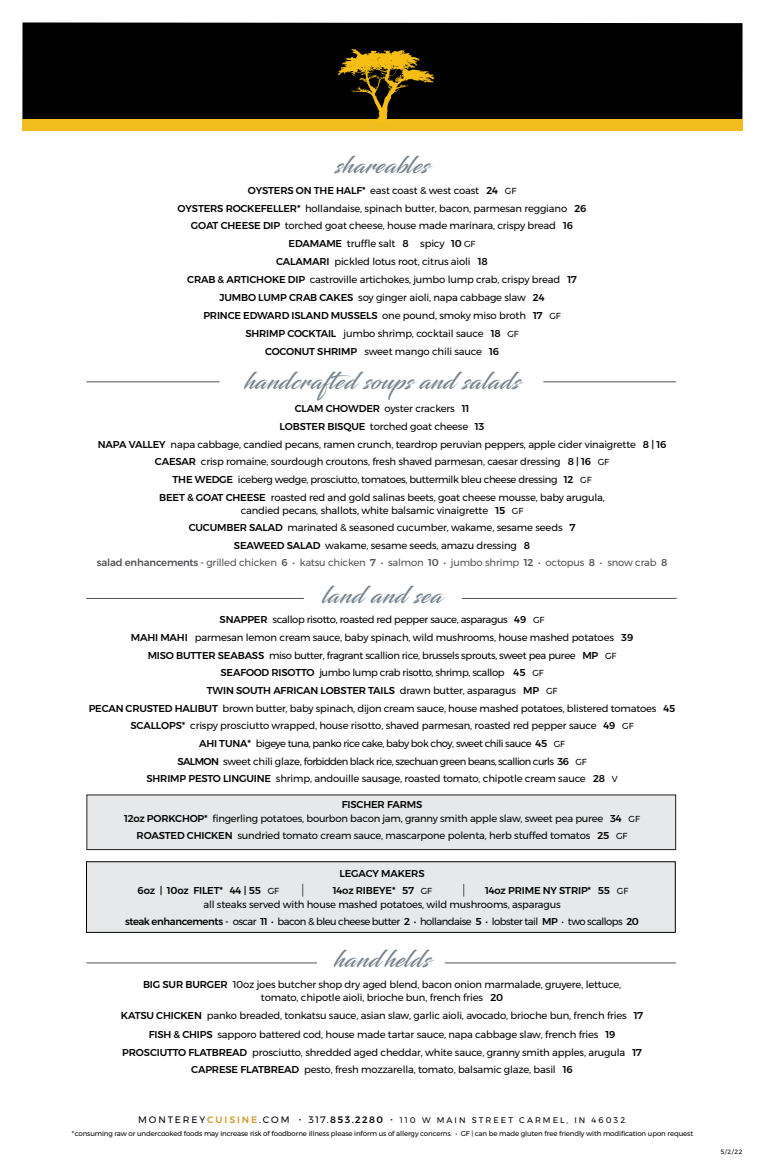
<style>
.page{position:relative;width:765px;height:1170px;background:#fff}
.page>*{position:absolute;margin:0;border:0;box-sizing:border-box;transform-origin:0 0}
.t1{font:23.75px "Blacksword";letter-spacing:.035em;color:#76848f}
.t2{font:10px/17.8px "Montserrat";letter-spacing:-.015em;color:#000;text-align:center}
.t3{font:10px/17.4px "Montserrat";letter-spacing:-.04em;color:#000;text-align:center}
.t4{font:500 10px "Montserrat";letter-spacing:-.015em;color:#000}
.t5{font:8.25px "Montserrat";letter-spacing:.25em;color:#000}
.t6{font:7px "Montserrat";letter-spacing:-.015em;color:#000}
.t7{font:6.25px "Montserrat";color:#000}
.s1{font-weight:500}
.s2{font-size:8.75px}
.s3{font-weight:500;color:#535256}
.s4{color:#535256}
.s5{font-weight:400;font-size:8.75px}
.s6{font-size:9.38px}
.s7{font-weight:500;font-size:9.38px;color:#d59826}
.s8{font-weight:500;font-size:9.38px}
</style>
<div class="page">
<div style="left:87px;top:795px;width:589px;height:55px;background:#e7e8e9"></div>
<div style="left:87px;top:795px;width:589px;height:55px;border:1px solid #231f20"></div>
<div style="left:87px;top:862px;width:588px;height:70px;background:#e7e8e9"></div>
<div style="left:86px;top:862px;width:589px;height:71px;border:1px solid #000"></div>
<div style="left:22px;top:22px;width:721px;height:98px;background:#000"></div>
<div style="left:22px;top:120px;width:721px;height:11px;background:#f1bd1c"></div>
<svg style="left:338px;top:49px;width:97px;height:71px;background:#4b3906"></svg>
<svg style="left:302px;top:884px;width:1px;height:13px"></svg>
<svg style="left:463px;top:884px;width:1px;height:13px"></svg>
<hr style="left:86px;top:598px;width:218px;height:1px;background:#535256">
<hr style="left:462px;top:598px;width:215px;height:1px;background:#535256">
<hr style="left:86px;top:382px;width:134px;height:1px;background:#535256">
<hr style="left:543px;top:382px;width:133px;height:1px;background:#535256">
<hr style="left:86px;top:963px;width:231px;height:1px;background:#535256">
<hr style="left:445px;top:963px;width:231px;height:1px;background:#535256">
<h1 class="t1" style="left:335px;top:151px;width:95px">shareables</h1>
<p class="t2" style="left:178px;top:181px;width:410px"><span class="s1">OYSTERS ON THE HALF*</span> east coast &amp; west coast <span class="s1">24</span> <span class="s2">GF<br></span><span class="s1">OYSTERS ROCKEFELLER*</span> hollandaise, spinach butter, bacon, parmesan reggiano <span class="s1">26<br>GOAT CHEESE DIP</span> torched goat cheese, house made marinara, crispy bread <span class="s1">16<br>EDAMAME</span> truffle salt <span class="s1">8</span> spicy <span class="s1">10</span> <span class="s2">GF<br></span><span class="s1">CALAMARI</span> pickled lotus root, citrus aioli <span class="s1">18<br>CRAB &amp; ARTICHOKE DIP</span> castroville artichokes, jumbo lump crab, crispy bread <span class="s1">17<br>JUMBO LUMP CRAB CAKES</span> soy ginger aioli, napa cabbage slaw <span class="s1">24<br>PRINCE EDWARD ISLAND MUSSELS</span> one pound, smoky miso broth <span class="s1">17</span> <span class="s2">GF<br></span><span class="s1">SHRIMP COCKTAIL</span> jumbo shrimp, cocktail sauce <span class="s1">18</span> <span class="s2">GF<br></span><span class="s1">COCONUT SHRIMP</span> sweet mango chili sauce <span class="s1">16</span></p>
<h1 class="t1" style="left:244px;top:367px;width:277px">handcrafted soups and salads</h1>
<p class="t2" style="left:98px;top:400px;width:570px"><span class="s1">CLAM CHOWDER</span> oyster crackers <span class="s1">11<br>LOBSTER BISQUE</span> torched goat cheese <span class="s1">13<br>NAPA VALLEY</span> napa cabbage, candied pecans, ramen crunch, teardrop peruvian peppers, apple cider vinaigrette <span class="s1">8 | 16<br>CAESAR</span> crisp romaine, sourdough croutons, fresh shaved parmesan, caesar dressing <span class="s1">8 | 16</span> <span class="s2">GF<br></span><span class="s1">THE WEDGE</span> iceberg wedge, prosciutto, tomatoes, buttermilk bleu cheese dressing <span class="s1">12</span> <span class="s2">GF<br></span><span class="s1">BEET &amp; GOAT CHEESE</span> roasted red and gold salinas beets, goat cheese mousse, baby arugula,</p>
<p class="t2" style="left:97px;top:501px;width:572px">candied pecans, shallots, white balsamic vinaigrette <span class="s1">15</span> <span class="s2">GF<br></span><span class="s1">CUCUMBER SALAD</span> marinated &amp; seasoned cucumber, wakame, sesame seeds <span class="s1">7<br>SEAWEED SALAD</span> wakame, sesame seeds, amazu dressing <span class="s1">8<br></span><span class="s3">salad enhancements -</span> <span class="s4">grilled chicken</span> <span class="s3">6</span> <span class="s4">• katsu chicken</span> <span class="s3">7</span> <span class="s4">• salmon</span> <span class="s3">10</span> <span class="s4">• jumbo shrimp</span> <span class="s3">12</span> <span class="s4">• octopus</span> <span class="s3">8</span> <span class="s4">• snow crab</span> <span class="s3">8</span></p>
<h1 class="t1" style="left:322px;top:580px;width:121px">land and sea</h1>
<p class="t2" style="left:89px;top:611px;width:588px"><span class="s1">SNAPPER</span> scallop risotto, roasted red pepper sauce, asparagus <span class="s1">49</span> <span class="s2">GF<br></span><span class="s1">MAHI MAHI</span> parmesan lemon cream sauce, baby spinach, wild mushrooms, house mashed potatoes <span class="s1">39<br>MISO BUTTER SEABASS</span> miso butter, fragrant scallion rice, brussels sprouts, sweet pea puree <span class="s1">MP</span> <span class="s2">GF<br></span><span class="s1">SEAFOOD RISOTTO</span> jumbo lump crab risotto, shrimp, scallop <span class="s1">45</span> <span class="s2">GF<br></span><span class="s1">TWIN SOUTH AFRICAN LOBSTER TAILS</span> drawn butter, asparagus <span class="s1">MP</span> <span class="s2">GF<br></span><span class="s1">PECAN CRUSTED HALIBUT</span> brown butter, baby spinach, dijon cream sauce, house mashed potatoes, blistered tomatoes <span class="s1">45<br>SCALLOPS*</span> crispy prosciutto wrapped, house risotto, shaved parmesan, roasted red pepper sauce <span class="s1">49</span> <span class="s2">GF<br></span><span class="s1">AHI TUNA*</span> bigeye tuna, panko rice cake, baby bok choy, sweet chili sauce <span class="s1">45</span> <span class="s2">GF<br></span><span class="s1">SALMON</span> sweet chili glaze, forbidden black rice, szechuan green beans, scallion curls <span class="s1">36</span> <span class="s2">GF<br></span><span class="s1">SHRIMP PESTO LINGUINE</span> shrimp, andouille sausage, roasted tomato, chipotle cream sauce <span class="s1">28</span> <span class="s2">V</span></p>
<p class="t2" style="left:124px;top:797px;width:517px;line-height:13.8px"><span class="s1">FISCHER FARMS<br>12oz PORKCHOP*</span> fingerling potatoes, bourbon bacon jam, granny smith apple slaw, sweet pea puree <span class="s1">34</span> <span class="s2">GF</span></p>
<p class="t2" style="left:137px;top:827px;width:492px"><span class="s1">ROASTED CHICKEN</span> sundried tomato cream sauce, mascarpone polenta, herb stuffed tomatos <span class="s1">25</span> <span class="s2">GF</span></p>
<p class="t4" style="left:340px;top:866px;width:87px">LEGACY MAKERS</p>
<p class="t3" style="left:125px;top:895px;width:515px">all steaks served with house mashed potatoes, wild mushrooms, asparagus<br><span class="s1">steak enhancements -</span> oscar <span class="s1">11</span> • bacon &amp; bleu cheese butter <span class="s1">2</span> • hollandaise <span class="s1">5</span> • lobster tail <span class="s1">MP</span> • two scallops <span class="s1">20</span></p>
<h1 class="t1" style="left:334px;top:945px;width:98px">hand helds</h1>
<p class="t2" style="left:143px;top:977px;width:480px;line-height:13.2px"><span class="s1">BIG SUR BURGER</span> 10oz joes butcher shop dry aged blend, bacon onion marmalade, gruyere, lettuce, tomato, chipotle aioli, brioche bun, french fries <span class="s1">20</span></p>
<p class="t2" style="left:121px;top:1006px;width:524px;line-height:19.1px"><span class="s1">KATSU CHICKEN</span> panko breaded, tonkatsu sauce, asian slaw, garlic aioli, avocado, brioche bun, french fries <span class="s1">17<br>FISH &amp; CHIPS</span> sapporo battered cod, house made tartar sauce, napa cabbage slaw, french fries <span class="s1">19</span></p>
<p class="t2" style="left:122px;top:1043px;width:521px"><span class="s1">PROSCIUTTO FLATBREAD</span> prosciutto, shredded aged cheddar, white sauce, granny smith apples, arugula <span class="s1">17<br>CAPRESE FLATBREAD</span> pesto, fresh mozzarella, tomato, balsamic glaze, basil <span class="s1">16</span></p>
<p class="t4" style="left:138px;top:882px;width:143px">6oz | 10oz FILET* 44 | 55 <span class="s5">GF</span></p>
<p class="t4" style="left:333px;top:882px;width:101px">14oz RIBEYE* 57 <span class="s5">GF</span></p>
<p class="t4" style="left:485px;top:882px;width:145px">14oz PRIME NY STRIP* 55 <span class="s5">GF</span></p>
<p class="t5" style="left:138px;top:1114px;width:488px"><span class="s6">MONTEREY</span><span class="s7">CUISINE</span><span class="s6">.COM • 317.</span><span class="s8">853.2280</span> <span class="s6">•</span> 110 W MAIN STREET CARMEL, IN 46032</p>
<p class="t6" style="left:72px;top:1128px;width:623px">*consuming raw or undercooked foods may increase risk of foodborne illness please inform us of allergy concerns. • GF | can be made gluten free friendly with modification upon request</p>
<p class="t7" style="left:720px;top:1147px;width:24px">5/2/22</p>
</div>
